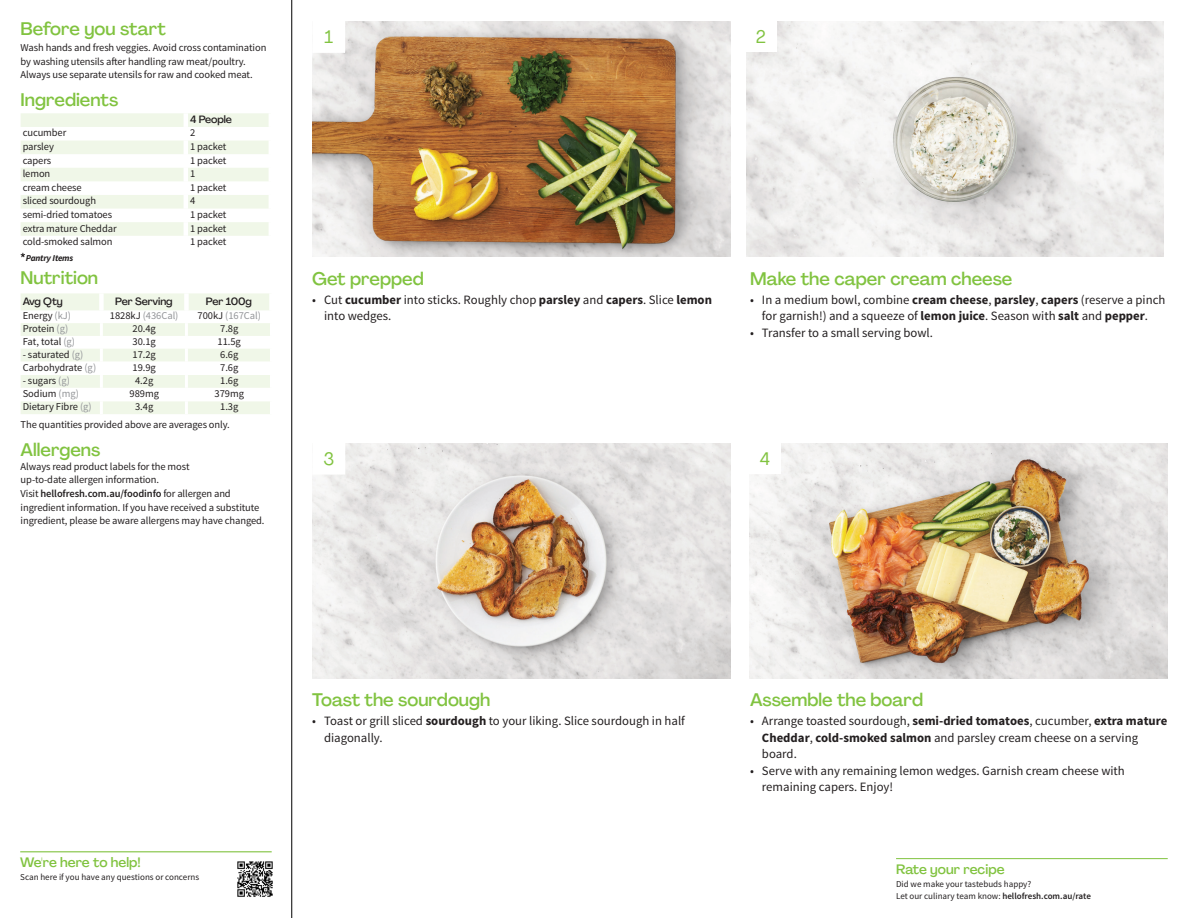
<style>
.page{position:relative;width:1188px;height:918px;background:#fff}
.page>*{position:absolute;margin:0;border:0;box-sizing:border-box;transform-origin:0 0}
._24_Before_Start_Titel{font:500 18px "Agrandir";color:#81c340}
._24_Before_start_Titel{font:500 18px "Agrandir";color:#81c340}
._15_Titel_Steps{font:18px "Agrandir";color:#81c340}
.t1{font:500 13.5px "Agrandir";color:#81c340}
.t2{font:12.75px/16.5px "Source Sans Pro";color:#231f20}
._06_Before_Start{font:10.5px/13.6px "Source Sans Pro";letter-spacing:-.01em;color:#231f20}
._10_Ingredients_UK{font:10.5px "Source Sans Pro";letter-spacing:-.005em;color:#231f20}
._10_Ingredients_AU{font:10.5px "Source Sans Pro";letter-spacing:-.01em;color:#231f20}
._15_HeaderTable_Nutritions{font:500 10.5px "Agrandir";letter-spacing:-.01em;color:#231f20}
._10_Ingredients_UK-2{font:10.5px "Source Sans Pro";letter-spacing:-.005em;color:#939598}
.t3{font:9px/12px "Source Sans Pro";color:#231f20}
.t4{font:italic 700 9px "Source Sans Pro";letter-spacing:-.02em;color:#231f20}
.s1{color:#939598}
.s2{color:#231f20}
.s3{font-weight:600}
.s4{font-weight:700}
</style>
<div class="page">
<hr style="left:291px;top:0;width:1px;height:918px;background:#000">
<hr style="left:20px;top:851px;width:252px;height:1px;background:#81c340">
<img style="left:237px;top:861px;width:36px;height:36px">
<svg style="left:21px;top:113px;width:248px;height:123px"></svg>
<hr style="left:184px;top:113px;width:4px;height:14px;background:#fff">
<hr style="left:184px;top:127px;width:4px;height:14px;background:#fff">
<hr style="left:184px;top:141px;width:4px;height:13px;background:#fff">
<hr style="left:184px;top:154px;width:4px;height:14px;background:#fff">
<hr style="left:184px;top:168px;width:4px;height:13px;background:#fff">
<hr style="left:184px;top:181px;width:4px;height:14px;background:#fff">
<hr style="left:184px;top:195px;width:4px;height:14px;background:#fff">
<hr style="left:184px;top:209px;width:4px;height:13px;background:#fff">
<hr style="left:184px;top:222px;width:4px;height:14px;background:#fff">
<svg style="left:21px;top:253px;width:4px;height:4px"></svg>
<svg style="left:21px;top:293px;width:249px;height:121px"></svg>
<img style="left:312px;top:22px;width:418px;height:235px">
<div style="left:313px;top:20px;width:32px;height:32px;background:#fff"></div>
<img style="left:746px;top:22px;width:418px;height:235px">
<div style="left:745px;top:20px;width:32px;height:32px;background:#fff"></div>
<img style="left:750px;top:443px;width:418px;height:235px">
<img style="left:312px;top:443px;width:418px;height:235px">
<div style="left:313px;top:442px;width:32px;height:32px;background:#fff"></div>
<div style="left:749px;top:442px;width:32px;height:32px;background:#fff"></div>
<hr style="left:896px;top:858px;width:272px;height:1px;background:#81c340">
<p class="_24_Before_start_Titel" style="left:21px;top:18px;width:147px">Before you start</p>
<p class="_06_Before_Start" style="left:21px;top:41px;width:247px">Wash hands and fresh veggies. Avoid cross contamination by washing utensils after handling raw meat/poultry.<br>Always use separate utensils for raw and cooked meat.</p>
<p class="_24_Before_start_Titel" style="left:21px;top:89px;width:99px">Ingredients</p>
<p class="_15_HeaderTable_Nutritions" style="left:190px;top:113px;width:44px">4 People</p>
<p class="_10_Ingredients_AU" style="left:23px;top:126px;width:45px">cucumber</p>
<p class="_10_Ingredients_UK" style="left:190px;top:126px;width:7px">2</p>
<p class="_10_Ingredients_AU" style="left:23px;top:140px;width:33px">parsley</p>
<p class="_10_Ingredients_UK" style="left:190px;top:140px;width:38px">1 packet</p>
<p class="_10_Ingredients_AU" style="left:23px;top:154px;width:30px">capers</p>
<p class="_10_Ingredients_UK" style="left:190px;top:154px;width:38px">1 packet</p>
<p class="_10_Ingredients_AU" style="left:23px;top:167px;width:29px">lemon</p>
<p class="_10_Ingredients_UK" style="left:190px;top:167px;width:7px">1</p>
<p class="_10_Ingredients_AU" style="left:23px;top:181px;width:60px">cream cheese</p>
<p class="_10_Ingredients_UK" style="left:190px;top:181px;width:38px">1 packet</p>
<p class="_10_Ingredients_AU" style="left:23px;top:194px;width:75px">sliced sourdough</p>
<p class="_10_Ingredients_UK" style="left:190px;top:194px;width:7px">4</p>
<p class="_10_Ingredients_AU" style="left:23px;top:208px;width:91px">semi-dried tomatoes</p>
<p class="_10_Ingredients_UK" style="left:190px;top:208px;width:38px">1 packet</p>
<p class="_10_Ingredients_AU" style="left:23px;top:222px;width:95px">extra mature Cheddar</p>
<p class="_10_Ingredients_UK" style="left:190px;top:222px;width:38px">1 packet</p>
<p class="_10_Ingredients_AU" style="left:23px;top:235px;width:91px">cold-smoked salmon</p>
<p class="_10_Ingredients_UK" style="left:190px;top:235px;width:38px">1 packet</p>
<p class="t4" style="left:26px;top:252px;width:49px">Pantry Items</p>
<p class="_24_Before_Start_Titel" style="left:21px;top:267px;width:79px">Nutrition</p>
<p class="_15_HeaderTable_Nutritions" style="left:23px;top:295px;width:42px">Avg Qty</p>
<p class="_15_HeaderTable_Nutritions" style="left:115px;top:295px;width:59px">Per Serving</p>
<p class="_15_HeaderTable_Nutritions" style="left:206px;top:295px;width:48px">Per 100g</p>
<p class="_10_Ingredients_UK" style="left:23px;top:309px;width:50px">Energy <span class="s1">(kJ)</span></p>
<p class="_10_Ingredients_UK-2" style="left:110px;top:309px;width:70px"><span class="s2">1828kJ</span> (436Cal)</p>
<p class="_10_Ingredients_UK-2" style="left:198px;top:309px;width:65px"><span class="s2">700kJ</span> (167Cal)</p>
<p class="_10_Ingredients_UK" style="left:23px;top:322px;width:47px">Protein <span class="s1">(g)</span></p>
<p class="_10_Ingredients_UK" style="left:133px;top:322px;width:25px">20.4g</p>
<p class="_10_Ingredients_UK" style="left:220px;top:322px;width:20px">7.8g</p>
<p class="_10_Ingredients_UK" style="left:23px;top:335px;width:54px">Fat, total <span class="s1">(g)</span></p>
<p class="_10_Ingredients_UK" style="left:133px;top:335px;width:25px">30.1g</p>
<p class="_10_Ingredients_UK" style="left:218px;top:335px;width:25px">11.5g</p>
<p class="_10_Ingredients_UK" style="left:23px;top:348px;width:62px">- saturated <span class="s1">(g)</span></p>
<p class="_10_Ingredients_UK" style="left:133px;top:348px;width:25px">17.2g</p>
<p class="_10_Ingredients_UK" style="left:220px;top:348px;width:20px">6.6g</p>
<p class="_10_Ingredients_UK" style="left:23px;top:361px;width:75px">Carbohydrate <span class="s1">(g)</span></p>
<p class="_10_Ingredients_UK" style="left:133px;top:361px;width:25px">19.9g</p>
<p class="_10_Ingredients_UK" style="left:220px;top:361px;width:20px">7.6g</p>
<p class="_10_Ingredients_UK" style="left:23px;top:374px;width:49px">- sugars <span class="s1">(g)</span></p>
<p class="_10_Ingredients_UK" style="left:135px;top:374px;width:20px">4.2g</p>
<p class="_10_Ingredients_UK" style="left:220px;top:374px;width:20px">1.6g</p>
<p class="_10_Ingredients_UK" style="left:23px;top:387px;width:58px">Sodium <span class="s1">(mg)</span></p>
<p class="_10_Ingredients_UK" style="left:130px;top:387px;width:31px">989mg</p>
<p class="_10_Ingredients_UK" style="left:215px;top:387px;width:31px">379mg</p>
<p class="_10_Ingredients_UK" style="left:23px;top:400px;width:71px">Dietary Fibre <span class="s1">(g)</span></p>
<p class="_10_Ingredients_UK" style="left:135px;top:400px;width:20px">3.4g</p>
<p class="_10_Ingredients_UK" style="left:220px;top:400px;width:20px">1.3g</p>
<p class="_06_Before_Start" style="left:21px;top:417px;width:211px">The quantities provided above are averages only.</p>
<p class="_24_Before_start_Titel" style="left:21px;top:438px;width:81px">Allergens</p>
<p class="_06_Before_Start" style="left:21px;top:460px;width:245px">Always read product labels for the most<br>up-to-date allergen information.<br>Visit <span class="s3">hellofresh.com.au/foodinfo</span> for allergen and ingredient information. If you have received a substitute ingredient, please be aware allergens may have changed.</p>
<p class="_15_Titel_Steps" style="left:325px;top:26px;width:10px">1</p>
<p class="_15_Titel_Steps" style="left:756px;top:26px;width:12px">2</p>
<p class="_24_Before_Start_Titel" style="left:312px;top:267px;width:113px">Get prepped</p>
<p class="t2" style="left:324px;top:292px;width:389px;text-indent:-12px">• Cut <span class="s4">cucumber</span> into sticks. Roughly chop <span class="s4">parsley</span> and <span class="s4">capers</span>. Slice <span class="s4">lemon </span>into wedges.</p>
<p class="_24_Before_Start_Titel" style="left:750px;top:267px;width:264px">Make the caper cream cheese</p>
<p class="t2" style="left:750px;top:292px;width:417px;text-align:center">• In a medium bowl, combine <span class="s4">cream cheese</span>, <span class="s4">parsley</span>, <span class="s4">capers</span> (reserve a pinch for garnish!) and a squeeze of <span class="s4">lemon juice</span>. Season with <span class="s4">salt</span> and <span class="s4">pepper</span>.</p>
<p class="t2" style="left:750px;top:325px;width:184px">• Transfer to a small serving bowl.</p>
<p class="_15_Titel_Steps" style="left:323px;top:447px;width:12px">3</p>
<p class="_15_Titel_Steps" style="left:760px;top:447px;width:12px">4</p>
<p class="t1" style="left:20px;top:854px;width:122px">We're here to help!</p>
<p class="t3" style="left:20px;top:871px;width:180px">Scan here if you have any questions or concerns</p>
<p class="_24_Before_Start_Titel" style="left:312px;top:689px;width:180px">Toast the sourdough</p>
<p class="t2" style="left:324px;top:713px;width:362px;text-indent:-12px">• Toast or grill sliced <span class="s4">sourdough</span> to your liking. Slice sourdough in half diagonally.</p>
<p class="_24_Before_Start_Titel" style="left:750px;top:689px;width:175px">Assemble the board</p>
<p class="t2" style="left:762px;top:713px;width:407px;text-indent:-12px">• Arrange toasted sourdough, <span class="s4">semi-dried tomatoes</span>, cucumber, <span class="s4">extra mature<br>Cheddar</span>, <span class="s4">cold-smoked salmon</span> and parsley cream cheese on a serving board.</p>
<p class="t2" style="left:762px;top:763px;width:364px;text-indent:-12px">• Serve with any remaining lemon wedges. Garnish cream cheese with remaining capers. Enjoy!</p>
<p class="t1" style="left:896px;top:861px;width:110px">Rate your recipe</p>
<p class="t3" style="left:896px;top:878px;width:196px">Did we make your tastebuds happy?<br>Let our culinary team know: <span class="s3">hellofresh.com.au/rate</span></p>
</div>
